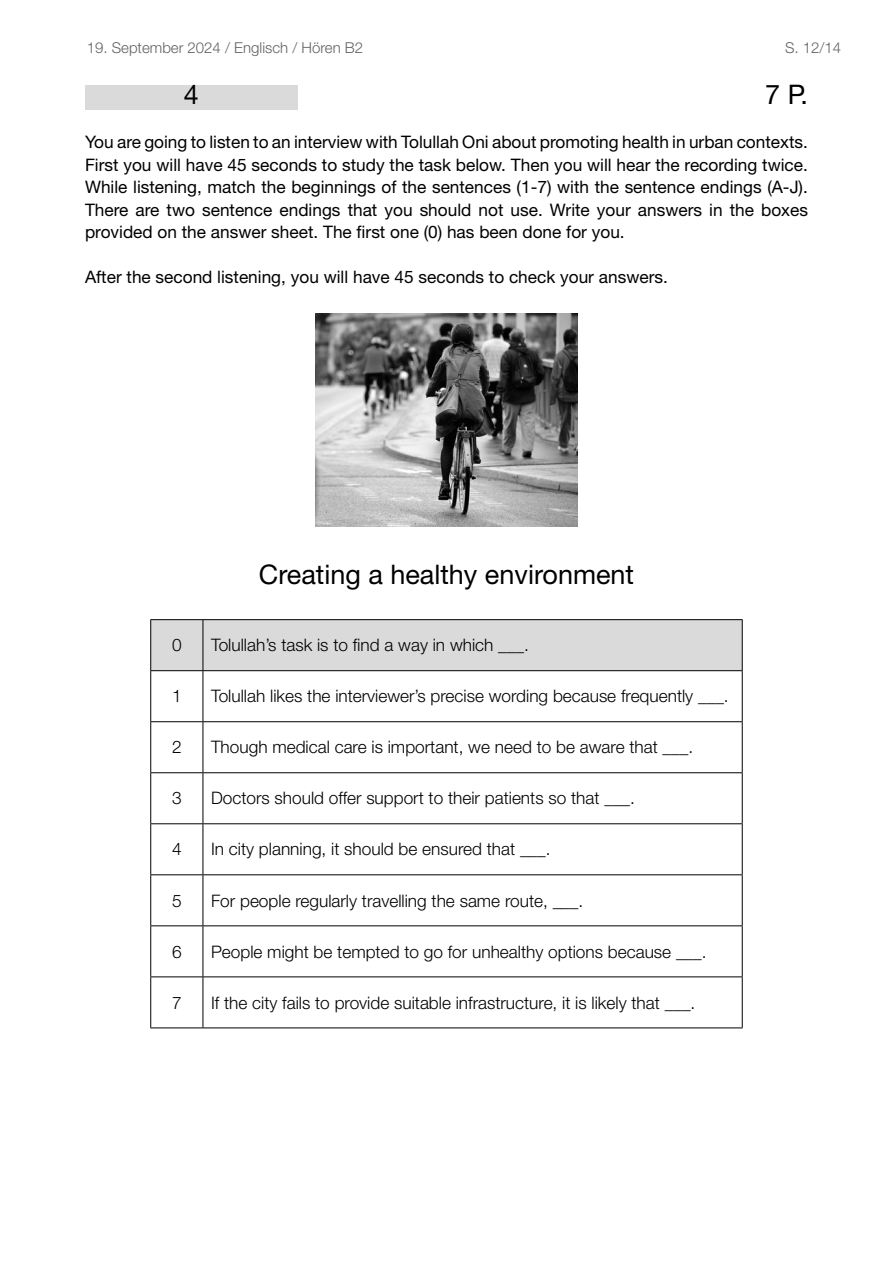
<style>
.page{position:relative;width:893px;height:1263px;background:#fff}
.page>*{position:absolute;margin:0;border:0;box-sizing:border-box;transform-origin:0 0}
.t1{font:27px "Helvetica Neue LT Pro";color:#000}
.t2{font:17.25px/22.5px "Helvetica Neue LT Pro";color:#000;text-align:justify}
.t3{font:300 17.25px "Helvetica Neue LT Pro";color:#000}
.t4{font:300 15px "Helvetica Neue LT Std";color:#636363}
</style>
<div class="page">
<div style="left:85px;top:85px;width:213px;height:24px;background:#dadada"></div>
<img style="left:316px;top:314px;width:261px;height:212px">
<div style="left:151px;top:620px;width:591px;height:50px;background:#dadada"></div>
<hr style="left:150px;top:619px;width:53px;height:1px;background:#000">
<hr style="left:203px;top:619px;width:540px;height:1px;background:#000">
<hr style="left:150px;top:670px;width:53px;height:1px;background:#000">
<hr style="left:203px;top:670px;width:540px;height:1px;background:#000">
<hr style="left:150px;top:721px;width:53px;height:1px;background:#000">
<hr style="left:203px;top:721px;width:540px;height:1px;background:#000">
<hr style="left:150px;top:772px;width:53px;height:1px;background:#000">
<hr style="left:203px;top:772px;width:540px;height:1px;background:#000">
<hr style="left:150px;top:823px;width:53px;height:1px;background:#000">
<hr style="left:203px;top:823px;width:540px;height:1px;background:#000">
<hr style="left:150px;top:874px;width:53px;height:1px;background:#000">
<hr style="left:203px;top:874px;width:540px;height:1px;background:#000">
<hr style="left:150px;top:925px;width:53px;height:1px;background:#000">
<hr style="left:203px;top:925px;width:540px;height:1px;background:#000">
<hr style="left:150px;top:976px;width:53px;height:1px;background:#000">
<hr style="left:203px;top:976px;width:540px;height:1px;background:#000">
<hr style="left:150px;top:1027px;width:53px;height:1px;background:#000">
<hr style="left:203px;top:1027px;width:540px;height:1px;background:#000">
<hr style="left:150px;top:620px;width:1px;height:50px;background:#000">
<hr style="left:150px;top:671px;width:1px;height:50px;background:#000">
<hr style="left:150px;top:722px;width:1px;height:50px;background:#000">
<hr style="left:150px;top:773px;width:1px;height:50px;background:#000">
<hr style="left:150px;top:824px;width:1px;height:50px;background:#000">
<hr style="left:150px;top:875px;width:1px;height:50px;background:#000">
<hr style="left:150px;top:926px;width:1px;height:50px;background:#000">
<hr style="left:150px;top:977px;width:1px;height:50px;background:#000">
<hr style="left:203px;top:620px;width:1px;height:50px;background:#000">
<hr style="left:742px;top:620px;width:1px;height:50px;background:#000">
<hr style="left:203px;top:671px;width:1px;height:50px;background:#000">
<hr style="left:742px;top:671px;width:1px;height:50px;background:#000">
<hr style="left:203px;top:722px;width:1px;height:50px;background:#000">
<hr style="left:742px;top:722px;width:1px;height:50px;background:#000">
<hr style="left:203px;top:773px;width:1px;height:50px;background:#000">
<hr style="left:742px;top:773px;width:1px;height:50px;background:#000">
<hr style="left:203px;top:824px;width:1px;height:50px;background:#000">
<hr style="left:742px;top:824px;width:1px;height:50px;background:#000">
<hr style="left:203px;top:875px;width:1px;height:50px;background:#000">
<hr style="left:742px;top:875px;width:1px;height:50px;background:#000">
<hr style="left:203px;top:926px;width:1px;height:50px;background:#000">
<hr style="left:742px;top:926px;width:1px;height:50px;background:#000">
<hr style="left:203px;top:977px;width:1px;height:50px;background:#000">
<hr style="left:742px;top:977px;width:1px;height:50px;background:#000">
<p class="t4" style="left:87px;top:39px;width:278px">19. September 2024 / Englisch / Hören B2</p>
<p class="t4" style="left:785px;top:39px;width:58px">S. 12/14</p>
<h1 class="t1" style="left:184px;top:78px;width:17px">4</h1>
<h1 class="t1" style="left:765px;top:78px;width:44px">7 P.</h1>
<p class="t2" style="left:85px;top:130px;width:724px">You are going to listen to an interview with Tolullah Oni about promoting health in urban contexts.<br>First you will have 45 seconds to study the task below. Then you will hear the recording twice.<br>While listening, match the beginnings of the sentences (1-7) with the sentence endings (A-J).<br>There are two sentence endings that you should not use. Write your answers in the boxes provided on the answer sheet. The first one (0) has been done for you.</p>
<p class="t2" style="left:85px;top:265px;width:584px">After the second listening, you will have 45 seconds to check your answers.</p>
<h1 class="t1" style="left:259px;top:557px;width:377px">Creating a healthy environment</h1>
<p class="t3" style="left:172px;top:635px;width:11px">0</p>
<p class="t3" style="left:211px;top:635px;width:319px">Tolullah’s task is to find a way in which ___.</p>
<p class="t3" style="left:172px;top:686px;width:11px">1</p>
<p class="t3" style="left:211px;top:686px;width:519px">Tolullah likes the interviewer’s precise wording because frequently ___.</p>
<p class="t3" style="left:172px;top:737px;width:11px">2</p>
<p class="t3" style="left:211px;top:737px;width:484px">Though medical care is important, we need to be aware that ___.</p>
<p class="t3" style="left:172px;top:788px;width:11px">3</p>
<p class="t3" style="left:211px;top:788px;width:425px">Doctors should offer support to their patients so that ___.</p>
<p class="t3" style="left:172px;top:839px;width:11px">4</p>
<p class="t3" style="left:211px;top:839px;width:341px">In city planning, it should be ensured that ___.</p>
<p class="t3" style="left:172px;top:890px;width:11px">5</p>
<p class="t3" style="left:211px;top:890px;width:374px">For people regularly travelling the same route, ___.</p>
<p class="t3" style="left:172px;top:941px;width:11px">6</p>
<p class="t3" style="left:211px;top:941px;width:497px">People might be tempted to go for unhealthy options because ___.</p>
<p class="t3" style="left:172px;top:992px;width:11px">7</p>
<p class="t3" style="left:211px;top:992px;width:486px">If the city fails to provide suitable infrastructure, it is likely that ___.</p>
</div>
